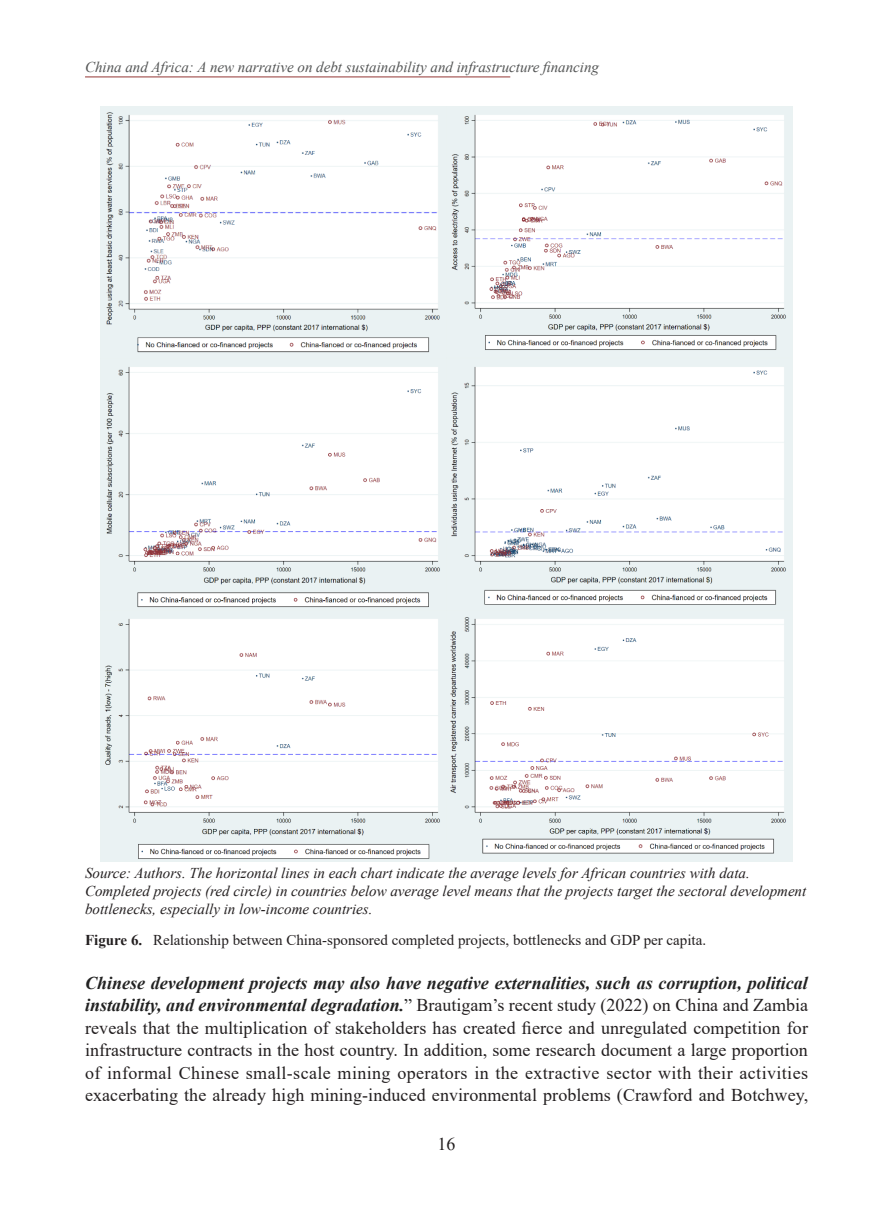
<style>
.page{position:relative;width:893px;height:1212px;background:#fff}
.page>*{position:absolute;margin:0;border:0;box-sizing:border-box;transform-origin:0 0}
.Paragraph{font:18px/22.5px "Times New Roman";letter-spacing:.005em;color:#231f20;text-align:justify}
.table_figure_footnot{font:italic 15px/18px "Times New Roman";color:#231f20}
.t1{font:15px "Times New Roman";color:#231f20}
.t2{font:italic 15px "Times New Roman";color:#545555}
.s1{font-weight:700}
.s2{font-weight:700;font-style:italic;color:#222}
.s3{color:#222}
</style>
<div class="page">
<hr style="left:85px;top:77px;width:425px;height:1px;background:#943533">
<img style="left:101px;top:106px;width:691px;height:756px">
<p class="t2" style="left:85px;top:57px;width:516px">China and Africa: A new narrative on debt sustainability and infrastructure financing</p>
<p class="table_figure_footnot" style="left:85px;top:863px;width:723px">Source: Authors. The horizontal lines in each chart indicate the average levels for African countries with data.<br>Completed projects (red circle) in countries below average level means that the projects target the sectoral development bottlenecks, especially in low-income countries.</p>
<p class="t1" style="left:85px;top:929px;width:623px"><span class="s1">Figure 6.</span> Relationship between China-sponsored completed projects, bottlenecks and GDP per capita.</p>
<p class="Paragraph" style="left:85px;top:971px;width:725px"><span class="s2">Chinese development projects may also have negative externalities, such as corruption, political instability, and environmental degradation.</span><span class="s3">”</span> Brautigam’s recent study (2022) on China and Zambia reveals that the multiplication of stakeholders has created fierce and unregulated competition for infrastructure contracts in the host country. In addition, some research document a large proportion of informal Chinese small-scale mining operators in the extractive sector with their activities exacerbating the already high mining-induced environmental problems (Crawford and Botchwey,</p>
<p class="Paragraph" style="left:437px;top:1132px;width:19px">16</p>
</div>
